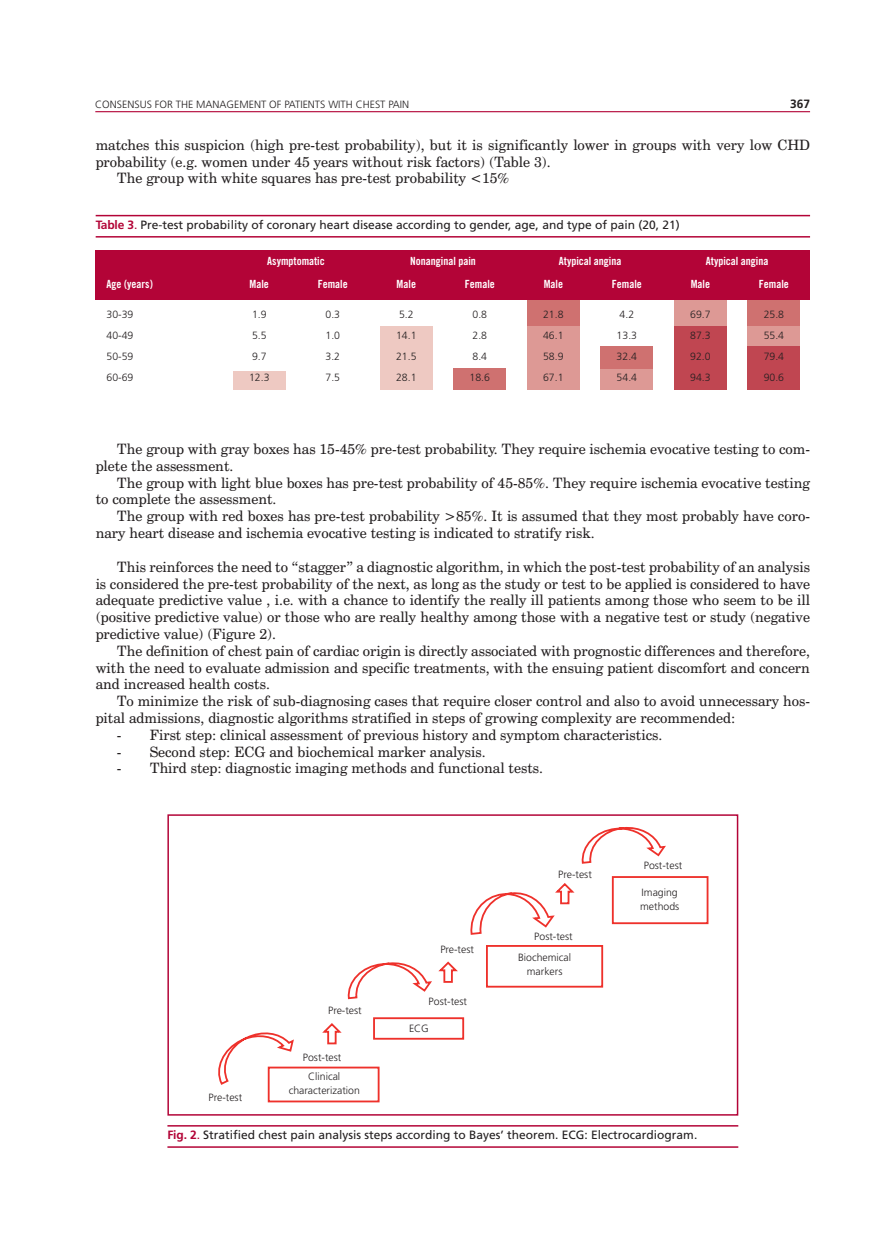
<style>
.page{position:relative;width:893px;height:1234px;background:#fff}
.page>*{position:absolute;margin:0;border:0;box-sizing:border-box;transform-origin:0 0}
.t1{font:14.25px/16.8px "Century Schoolbook BT";color:#231f20}
.t2{font:12px "Frutiger LT Std";color:#231f20}
.t3{font:700 12px "Frutiger LT Std";color:#231f20}
.t4{font:11.25px "Trade Gothic LT Std Bd Cn 20";color:#fff}
.t5{font:300 10.5px/21px "Frutiger LT Std";color:#231f20;text-align:justify}
.s1{font-weight:700;color:#b30437}
.s2{font-family:"Frutiger";color:#b30437}
</style>
<div class="page">
<hr style="left:95px;top:111px;width:715px;height:1px;background:#b30437">
<div style="left:748px;top:326px;width:52px;height:21px;background:#dd9995"></div>
<div style="left:527px;top:326px;width:53px;height:63px;background:#dd9995"></div>
<div style="left:674px;top:326px;width:53px;height:63px;background:#c04651"></div>
<div style="left:748px;top:346px;width:52px;height:43px;background:#c04651"></div>
<div style="left:527px;top:300px;width:53px;height:26px;background:#cf7170"></div>
<div style="left:674px;top:300px;width:53px;height:26px;background:#dd9995"></div>
<div style="left:748px;top:300px;width:52px;height:26px;background:#cf7170"></div>
<div style="left:380px;top:326px;width:52px;height:63px;background:#eec9c2"></div>
<div style="left:601px;top:368px;width:52px;height:21px;background:#dd9995"></div>
<div style="left:233px;top:371px;width:52px;height:18px;background:#eec9c2"></div>
<div style="left:454px;top:368px;width:52px;height:21px;background:#cf7170"></div>
<div style="left:96px;top:250px;width:714px;height:50px;background:#b30437"></div>
<hr style="left:96px;top:236px;width:714px;height:1px;background:#b30437">
<hr style="left:96px;top:215px;width:714px;height:1px;background:#b30437">
<div style="left:601px;top:346px;width:52px;height:22px;background:#cf7170"></div>
<svg style="left:267px;top:876px;width:442px;height:226px"></svg>
<svg style="left:347px;top:881px;width:230px;height:118px"></svg>
<svg style="left:581px;top:827px;width:85px;height:37px"></svg>
<svg style="left:218px;top:1027px;width:77px;height:58px"></svg>
<div style="left:167px;top:814px;width:571px;height:301px;border:2px solid #b30437"></div>
<hr style="left:167px;top:1145px;width:571px;height:2px;background:#b30437">
<hr style="left:167px;top:1124px;width:571px;height:2px;background:#b30437">
<p class="t5" style="left:95px;top:94px;width:8px">CONSENS</p>
<p class="t5" style="left:140px;top:94px;width:95px">US FOR THE MANAGEMENT</p>
<p class="t5" style="left:269px;top:94px;width:32px">OF PATIENTS</p>
<p class="t5" style="left:328px;top:94px;width:48px">WITH CHEST</p>
<p class="t5" style="left:388px;top:94px;width:17px">PAIN</p>
<p class="t3" style="left:790px;top:97px;width:22px">367</p>
<p class="t1" style="left:96px;top:136px;width:716px">matches this suspicion (high pre-test probability), but it is significantly lower in groups with very low CHD</p>
<p class="t1" style="left:96px;top:153px;width:457px">probability (e.g. women under 45 years without risk factors) (Table 3).</p>
<p class="t1" style="left:117px;top:170px;width:394px">The group with white squares has pre-test probability &lt;15%</p>
<p class="t2" style="left:96px;top:218px;width:585px"><span class="s1">Table 3</span><span class="s2">.</span> Pre-test probability of coronary heart disease according to gender, age, and type of pain (20, 21)</p>
<p class="t4" style="left:267px;top:254px;width:59px">Asymptomatic</p>
<p class="t4" style="left:410px;top:254px;width:67px">Nonanginal pain</p>
<p class="t4" style="left:559px;top:254px;width:64px">Atypical angina</p>
<p class="t4" style="left:706px;top:254px;width:64px">Atypical angina</p>
<p class="t4" style="left:107px;top:277px;width:48px">Age (years)</p>
<p class="t4" style="left:250px;top:277px;width:21px">Male</p>
<p class="t4" style="left:318px;top:277px;width:31px">Female</p>
<p class="t4" style="left:397px;top:277px;width:21px">Male</p>
<p class="t4" style="left:465px;top:277px;width:31px">Female</p>
<p class="t4" style="left:544px;top:277px;width:21px">Male</p>
<p class="t4" style="left:612px;top:277px;width:31px">Female</p>
<p class="t4" style="left:691px;top:277px;width:21px">Male</p>
<p class="t4" style="left:759px;top:277px;width:31px">Female</p>
<p class="t5" style="left:107px;top:304px;width:28px">30-39<br>40-49<br>50-59<br>60-69</p>
<p class="t5" style="left:249px;top:304px;width:22px;text-align:left">1.9<br>5.5<br>9.7<br>12.3</p>
<p class="t5" style="left:396px;top:304px;width:22px;text-align:left">5.2<br>14.1<br>21.5<br>28.1</p>
<p class="t5" style="left:690px;top:304px;width:22px">69.7<br>87.3<br>92.0<br>94.3</p>
<p class="t5" style="left:325px;top:304px;width:16px">0.3<br>1.0<br>3.2<br>7.5</p>
<p class="t5" style="left:470px;top:304px;width:22px;text-align:left">0.8<br>2.8<br>8.4<br>18.6</p>
<p class="t5" style="left:764px;top:304px;width:22px">25.8<br>55.4<br>79.4<br>90.6</p>
<p class="t5" style="left:543px;top:304px;width:22px">21.8<br>46.1<br>58.9<br>67.1</p>
<p class="t5" style="left:617px;top:304px;width:22px;text-align:left">4.2<br>13.3<br>32.4<br>54.4</p>
<p class="t1" style="left:96px;top:440px;width:716px;text-indent:21px">The group with gray boxes has 15-45% pre-test probability. They require ischemia evocative testing to com&shy;plete the assessment.</p>
<p class="t1" style="left:96px;top:474px;width:716px;text-indent:21px">The group with light blue boxes has pre-test probability of 45-85%. They require ischemia evocative testing to complete the assessment.</p>
<p class="t1" style="left:96px;top:507px;width:716px;text-indent:21px">The group with red boxes has pre-test probability &gt;85%. It is assumed that they most probably have coro&shy;nary heart disease and ischemia evocative testing is indicated to stratify risk.</p>
<p class="t1" style="left:96px;top:558px;width:716px;text-align:justify;text-indent:21px">This reinforces the need to “stagger” a diagnostic algorithm, in which the post-test probability of an analysis is considered the pre-test probability of the next, as long as the study or test to be applied is considered to have adequate predictive value , i.e. with a chance to identify the really ill patients among those who seem to be ill (positive predictive value) or those who are really healthy among those with a negative test or study (negative predictive value) (Figure 2).</p>
<p class="t1" style="left:96px;top:642px;width:716px;text-align:justify;text-indent:21px">The definition of chest pain of cardiac origin is directly associated with prognostic differences and therefore, with the need to evaluate admission and specific treatments, with the ensuing patient discomfort and concern and increased health costs.</p>
<p class="t1" style="left:96px;top:692px;width:716px;text-indent:21px">To minimize the risk of sub-diagnosing cases that require closer control and also to avoid unnecessary hos&shy;pital admissions, diagnostic algorithms stratified in steps of growing complexity are recommended:</p>
<p class="t1" style="left:117px;top:726px;width:547px">- First step: clinical assessment of previous history and symptom characteristics.</p>
<p class="t1" style="left:117px;top:742px;width:370px">- Second step: ECG and biochemical marker analysis.</p>
<p class="t1" style="left:117px;top:759px;width:428px">- Third step: diagnostic imaging methods and functional tests.</p>
<p class="t5" style="left:328px;top:1000px;width:35px">Pre-test</p>
<p class="t5" style="left:303px;top:1046px;width:40px">Post-test</p>
<p class="t5" style="left:440px;top:938px;width:35px">Pre-test</p>
<p class="t5" style="left:429px;top:990px;width:40px">Post-test</p>
<p class="t5" style="left:409px;top:1017px;width:7px">ECG</p>
<p class="t5" style="left:558px;top:863px;width:35px">Pre-test</p>
<p class="t5" style="left:534px;top:926px;width:40px">Post-test</p>
<p class="t5" style="left:518px;top:950px;width:55px;line-height:13.5px;text-align:center">Biochemical markers</p>
<p class="t5" style="left:644px;top:854px;width:40px">Post-test</p>
<p class="t5" style="left:640px;top:885px;width:41px;line-height:13.5px">Imaging methods</p>
<p class="t5" style="left:289px;top:1069px;width:73px;line-height:13.5px;text-align:center">Clinical characterization</p>
<p class="t5" style="left:209px;top:1087px;width:35px">Pre-test</p>
<p class="t2" style="left:167px;top:1127px;width:531px"><span class="s1">Fig. 2</span><span class="s2">.</span> Stratified chest pain analysis steps according to Bayes’ theorem. ECG: Electrocardiogram.</p>
</div>
